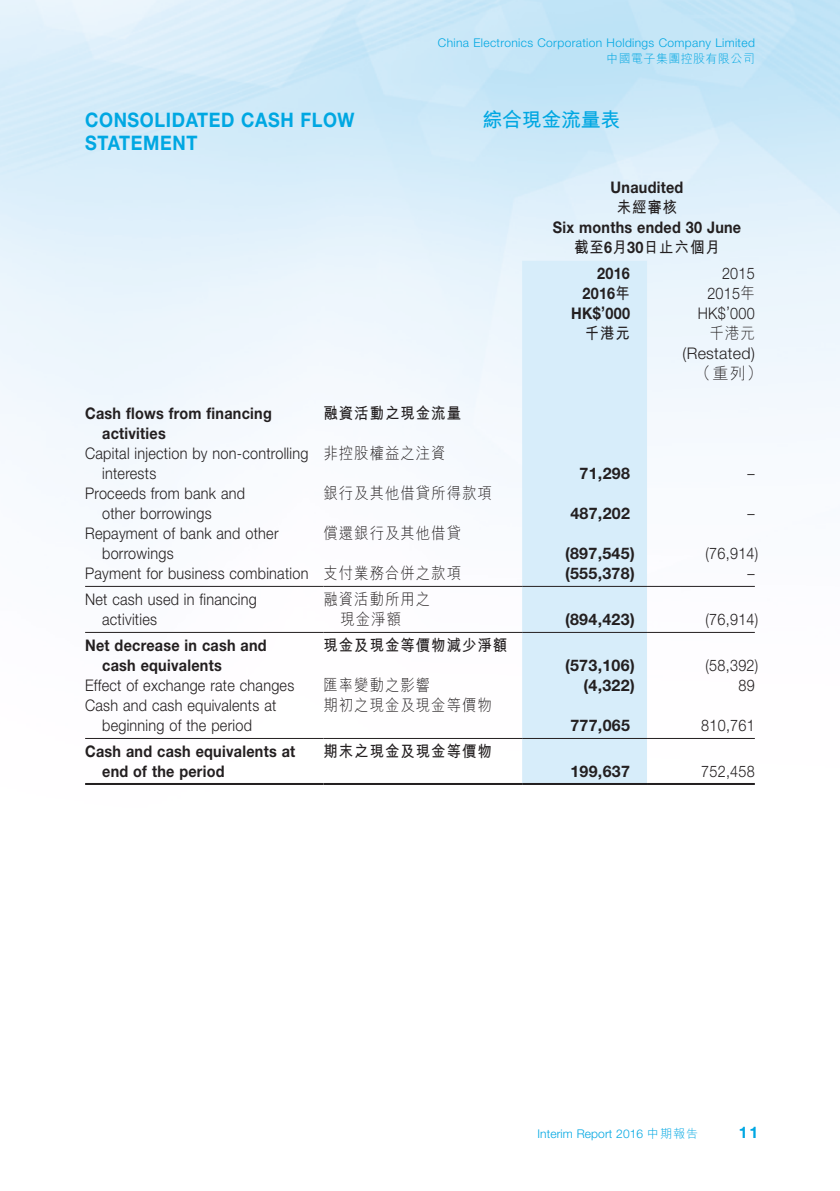
<style>
.page{position:relative;width:840px;height:1191px;background:#fff}
.page>*{position:absolute;margin:0;border:0;box-sizing:border-box;transform-origin:0 0}
.t1{font:700 20px "Helvetica Neue LT Std";letter-spacing:.035em;color:#00a7e2;scale:.9 1}
.t2{font:700 20px "M Hei HK";letter-spacing:-.015em;color:#00a7e2}
.Body_Text{font:300 16px/20px "Helvetica Neue LT Std";letter-spacing:.02em;color:#231f20;scale:.9 1}
.Body_Text-2{font:700 16px/20px "Helvetica Neue LT Std";letter-spacing:.02em;color:#231f20;scale:.9 1}
.Body_Text-3{font:700 16px "Helvetica Neue LT Std";letter-spacing:.02em;color:#231f20}
.Body_Text-4{font:300 16px/20px "M Hei HK";letter-spacing:.07em;color:#231f20;scale:.9 1}
.Body_Text-5{font:700 16px "M Hei HK";letter-spacing:.07em;color:#231f20;scale:.9 1}
.Body_Text-6{font:300 16px "Helvetica Neue LT Std";letter-spacing:.02em;color:#231f20}
.Body_Text-7{font:300 16px "M Hei HK";letter-spacing:.07em;color:#231f20}
.t3{font:700 16px "Helvetica Neue LT Std";color:#00a7e2}
.t4{font:300 12px "Helvetica Neue LT Std";letter-spacing:.03em;color:#00a7e2}
.t5{font:300 12px "Helvetica Neue LT Std";letter-spacing:.01em;color:#00a7e2}
.t6{font:300 12px "M Hei HK";letter-spacing:.035em;color:#00a7e2}
.s1{font-family:"Helvetica Neue LT Std"}
.s2{font-family:"M Hei HK"}
</style>
<div class="page">
<img style="left:0;top:0;width:839px;height:785px">
<div style="left:522px;top:261px;width:124px;height:522px;background:#d7edfa"></div>
<hr style="left:85px;top:586px;width:238px;height:1px;background:#231f20">
<hr style="left:323px;top:586px;width:199px;height:1px;background:#231f20">
<hr style="left:522px;top:586px;width:124px;height:1px;background:#231f20">
<hr style="left:646px;top:586px;width:108px;height:1px;background:#231f20">
<hr style="left:85px;top:632px;width:238px;height:1px;background:#231f20">
<hr style="left:323px;top:632px;width:199px;height:1px;background:#231f20">
<hr style="left:522px;top:632px;width:124px;height:1px;background:#231f20">
<hr style="left:646px;top:632px;width:108px;height:1px;background:#231f20">
<hr style="left:85px;top:738px;width:238px;height:1px;background:#231f20">
<hr style="left:323px;top:738px;width:199px;height:1px;background:#231f20">
<hr style="left:522px;top:738px;width:124px;height:1px;background:#231f20">
<hr style="left:646px;top:738px;width:108px;height:1px;background:#231f20">
<hr style="left:85px;top:783px;width:238px;height:2px;background:#231f20">
<hr style="left:323px;top:783px;width:199px;height:2px;background:#231f20">
<hr style="left:522px;top:783px;width:124px;height:2px;background:#231f20">
<hr style="left:646px;top:783px;width:108px;height:2px;background:#231f20">
<p class="t4" style="left:437px;top:36px;width:318px">China Electronics Corporation Holdings Company Limited</p>
<p class="t6" style="left:606px;top:52px;width:150px">中國電子集團控股有限公司</p>
<p class="t1" style="left:85px;top:107px;width:301px">CONSOLIDATED CASH FLOW</p>
<p class="t2" style="left:482px;top:105px;width:139px">綜合現金流量表</p>
<p class="t1" style="left:85px;top:130px;width:126px">STATEMENT</p>
<p class="Body_Text-2" style="left:610px;top:177px;width:82px">Unaudited</p>
<p class="Body_Text-5" style="left:616px;top:195px;width:69px">未經審核</p>
<p class="Body_Text-2" style="left:552px;top:217px;width:211px">Six months ended 30 June</p>
<p class="Body_Text-5" style="left:574px;top:235px;width:163px">截至<span class="s1">6</span>月<span class="s1">30</span>日止六個月</p>
<p class="Body_Text-2" style="left:596px;top:263px;width:38px">2016</p>
<p class="Body_Text" style="left:721px;top:263px;width:38px">2015</p>
<p class="Body_Text-2" style="left:582px;top:283px;width:54px">2016<span class="s2">年</span></p>
<p class="Body_Text" style="left:707px;top:283px;width:54px">2015<span class="s2">年</span></p>
<p class="Body_Text-2" style="left:571px;top:303px;width:67px">HK$’000</p>
<p class="Body_Text" style="left:697px;top:303px;width:65px">HK$’000</p>
<p class="Body_Text-5" style="left:584px;top:321px;width:52px">千港元</p>
<p class="Body_Text-4" style="left:709px;top:323px;width:52px">千港元</p>
<p class="Body_Text-6" style="left:682px;top:343px;width:74px">(Restated)</p>
<p class="Body_Text-7" style="left:694px;top:365px;width:70px">（重列）</p>
<p class="Body_Text-2" style="left:102px;top:403px;width:190px;text-indent:-17px">Cash flows from financing activities</p>
<p class="Body_Text-5" style="left:323px;top:401px;width:154px">融資活動之現金流量</p>
<p class="Body_Text" style="left:102px;top:443px;width:231px;text-indent:-17px">Capital injection by non-controlling interests</p>
<p class="Body_Text-4" style="left:323px;top:443px;width:137px">非控股權益之注資</p>
<p class="Body_Text-3" style="left:579px;top:463px;width:52px">71,298</p>
<p class="Body_Text" style="left:747px;top:463px;width:9px">–</p>
<p class="Body_Text" style="left:102px;top:483px;width:160px;text-indent:-17px">Proceeds from bank and other borrowings</p>
<p class="Body_Text-4" style="left:323px;top:483px;width:188px">銀行及其他借貸所得款項</p>
<p class="Body_Text" style="left:102px;top:523px;width:197px;text-indent:-17px">Repayment of bank and other borrowings</p>
<p class="Body_Text-4" style="left:323px;top:523px;width:154px">償還銀行及其他借貸</p>
<p class="Body_Text-3" style="left:570px;top:503px;width:61px">487,202</p>
<p class="Body_Text" style="left:747px;top:503px;width:9px">–</p>
<p class="Body_Text-3" style="left:564px;top:543px;width:71px">(897,545)</p>
<p class="Body_Text" style="left:705px;top:543px;width:60px">(76,914)</p>
<p class="Body_Text" style="left:85px;top:563px;width:249px">Payment for business combination</p>
<p class="Body_Text-4" style="left:323px;top:563px;width:154px">支付業務合併之款項</p>
<p class="Body_Text-3" style="left:564px;top:563px;width:71px">(555,378)</p>
<p class="Body_Text" style="left:747px;top:563px;width:9px">–</p>
<p class="Body_Text" style="left:102px;top:589px;width:173px;text-indent:-17px">Net cash used in financing activities</p>
<p class="Body_Text-4" style="left:340px;top:589px;width:101px;text-indent:-17px">融資活動所用之現金淨額</p>
<p class="Body_Text-3" style="left:564px;top:609px;width:71px">(894,423)</p>
<p class="Body_Text" style="left:705px;top:609px;width:60px">(76,914)</p>
<p class="Body_Text-2" style="left:102px;top:635px;width:184px;text-indent:-17px">Net decrease in cash and cash equivalents</p>
<p class="Body_Text-5" style="left:323px;top:633px;width:205px">現金及現金等價物減少淨額</p>
<p class="Body_Text-3" style="left:564px;top:655px;width:71px">(573,106)</p>
<p class="Body_Text" style="left:705px;top:655px;width:60px">(58,392)</p>
<p class="Body_Text" style="left:85px;top:675px;width:234px">Effect of exchange rate changes</p>
<p class="Body_Text-4" style="left:323px;top:675px;width:120px">匯率變動之影響</p>
<p class="Body_Text-3" style="left:583px;top:675px;width:53px">(4,322)</p>
<p class="Body_Text" style="left:738px;top:675px;width:20px">89</p>
<p class="Body_Text" style="left:85px;top:695px;width:214px;text-align:center">Cash and cash equivalents at beginning of the period</p>
<p class="Body_Text-4" style="left:323px;top:695px;width:188px">期初之現金及現金等價物</p>
<p class="Body_Text-3" style="left:570px;top:715px;width:61px">777,065</p>
<p class="Body_Text" style="left:700px;top:715px;width:61px">810,761</p>
<p class="Body_Text-2" style="left:102px;top:741px;width:216px;text-indent:-17px">Cash and cash equivalents at end of the period</p>
<p class="Body_Text-5" style="left:323px;top:739px;width:188px">期末之現金及現金等價物</p>
<p class="Body_Text-3" style="left:570px;top:761px;width:61px">199,637</p>
<p class="Body_Text" style="left:700px;top:761px;width:61px">752,458</p>
<p class="t5" style="left:537px;top:1126px;width:162px">Interim Report 2016 <span class="s2">中期報告</span></p>
<p class="t3" style="left:738px;top:1122px;width:21px">11</p>
</div>
